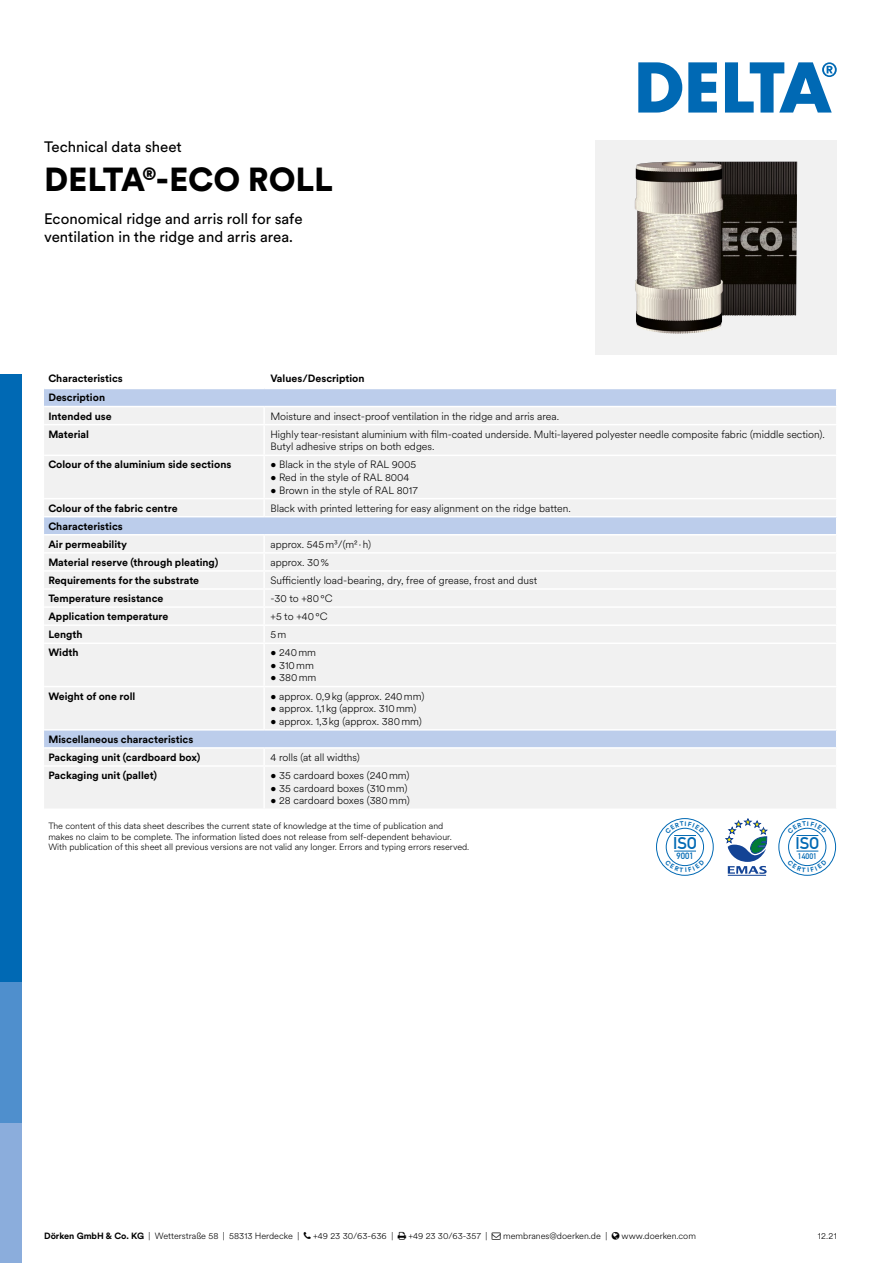
<style>
.page{position:relative;width:893px;height:1263px;background:#fff}
.page>*{position:absolute;margin:0;border:0;box-sizing:border-box;transform-origin:0 0}
.t1{font:900 33px "Circular XX";color:#000}
.t2{font:700 16.65px "DIN Alternate";color:#0069b4}
.t3{font:15px/18px "Circular XX";color:#000}
.t4{font:300 10.5px/12.6px "Circular XX";color:#000}
.t5{font:700 10.5px/18.1px "Circular XX";color:#000}
.t6{font:300 9px/10.8px "Circular XX";color:#000}
.t7{font:700 9px "DIN Alternate";color:#0069b4}
.t8{font:700 7.95px "DIN Alternate";color:#0069b4}
.s1{font-weight:700}
</style>
<div class="page">
<div style="left:44px;top:388px;width:793px;height:19px;background:#bccdeb"></div>
<div style="left:44px;top:408px;width:792px;height:400px;background:#f1f1f1"></div>
<svg style="left:44px;top:517px;width:792px;height:230px;fill:#f1f1f1"></svg>
<hr style="left:44px;top:388px;width:220px;height:1px;background:#fff">
<hr style="left:264px;top:388px;width:573px;height:1px;background:#fff">
<hr style="left:44px;top:406px;width:220px;height:1px;background:#fff">
<hr style="left:264px;top:406px;width:573px;height:1px;background:#fff">
<svg style="left:263px;top:408px;width:2px;height:16px"></svg>
<svg style="left:836px;top:389px;width:1px;height:17px"></svg>
<hr style="left:44px;top:424px;width:220px;height:1px;background:#fff">
<hr style="left:264px;top:424px;width:573px;height:1px;background:#fff">
<hr style="left:263px;top:425px;width:2px;height:30px;background:#fff">
<hr style="left:44px;top:455px;width:220px;height:1px;background:#fff">
<hr style="left:264px;top:455px;width:573px;height:1px;background:#fff">
<hr style="left:263px;top:456px;width:2px;height:42px;background:#fff">
<hr style="left:44px;top:498px;width:220px;height:1px;background:#fff">
<hr style="left:264px;top:498px;width:573px;height:1px;background:#fff">
<svg style="left:263px;top:499px;width:2px;height:17px"></svg>
<hr style="left:44px;top:516px;width:220px;height:1px;background:#fff">
<hr style="left:264px;top:516px;width:573px;height:1px;background:#fff">
<hr style="left:44px;top:534px;width:220px;height:1px;background:#fff">
<hr style="left:264px;top:534px;width:573px;height:1px;background:#fff">
<hr style="left:44px;top:552px;width:220px;height:2px;background:#fff">
<hr style="left:264px;top:552px;width:573px;height:2px;background:#fff">
<hr style="left:44px;top:570px;width:220px;height:2px;background:#fff">
<hr style="left:264px;top:570px;width:573px;height:2px;background:#fff">
<hr style="left:44px;top:588px;width:220px;height:2px;background:#fff">
<hr style="left:264px;top:588px;width:573px;height:2px;background:#fff">
<hr style="left:44px;top:606px;width:220px;height:2px;background:#fff">
<hr style="left:264px;top:606px;width:573px;height:2px;background:#fff">
<hr style="left:44px;top:624px;width:220px;height:2px;background:#fff">
<hr style="left:264px;top:624px;width:573px;height:2px;background:#fff">
<svg style="left:263px;top:535px;width:2px;height:107px"></svg>
<hr style="left:44px;top:642px;width:220px;height:2px;background:#fff">
<hr style="left:264px;top:642px;width:573px;height:2px;background:#fff">
<hr style="left:263px;top:644px;width:2px;height:42px;background:#fff">
<hr style="left:44px;top:686px;width:220px;height:1px;background:#fff">
<hr style="left:264px;top:686px;width:573px;height:1px;background:#fff">
<hr style="left:263px;top:687px;width:2px;height:42px;background:#fff">
<hr style="left:44px;top:729px;width:220px;height:1px;background:#fff">
<hr style="left:264px;top:729px;width:573px;height:1px;background:#fff">
<hr style="left:44px;top:747px;width:220px;height:2px;background:#fff">
<hr style="left:264px;top:747px;width:573px;height:2px;background:#fff">
<svg style="left:263px;top:749px;width:2px;height:16px"></svg>
<hr style="left:44px;top:765px;width:220px;height:2px;background:#fff">
<hr style="left:264px;top:765px;width:573px;height:2px;background:#fff">
<hr style="left:263px;top:767px;width:2px;height:41px;background:#fff">
<svg style="left:725px;top:818px;width:42px;height:56px"></svg>
<hr style="left:728px;top:875px;width:38px;height:1px;background:#134395">
<div style="left:778px;top:818px;width:58px;height:58px;border:1px solid #0069b4;border-radius:50%"></div>
<div style="left:788px;top:828px;width:38px;height:38px;border:1px solid #0069b4;border-radius:50%"></div>
<svg style="left:796px;top:851px;width:22px;height:1px"></svg>
<div style="left:656px;top:818px;width:58px;height:58px;border:1px solid #0069b4;border-radius:50%"></div>
<div style="left:666px;top:828px;width:38px;height:38px;border:1px solid #0069b4;border-radius:50%"></div>
<svg style="left:674px;top:851px;width:22px;height:1px"></svg>
<div style="left:595px;top:140px;width:242px;height:215px;background:#f1f1f1"></div>
<img style="left:635px;top:162px;width:162px;height:172px">
<div style="left:0;top:1123px;width:22px;height:140px;background:#8baddc"></div>
<div style="left:0;top:982px;width:22px;height:141px;background:#4f8fcd"></div>
<svg style="left:688px;top:62px;width:29px;height:51px"></svg>
<svg style="left:638px;top:62px;width:44px;height:51px"></svg>
<svg style="left:725px;top:62px;width:112px;height:51px"></svg>
<div style="left:0;top:375px;width:22px;height:607px;background:#0069b4"></div>
<svg style="left:787px;top:860px;width:40px;height:12px"></svg>
<svg style="left:787px;top:821px;width:40px;height:15px"></svg>
<svg style="left:665px;top:860px;width:40px;height:12px"></svg>
<svg style="left:665px;top:821px;width:40px;height:15px"></svg>
<h3 class="t3" style="left:44px;top:137px;width:139px">Technical data sheet</h3>
<h1 class="t1" style="left:44px;top:157px;width:290px">DELTA®-ECO ROLL</h1>
<h3 class="t3" style="left:44px;top:209px;width:260px">Economical ridge and arris roll for safe ventilation in the ridge and arris area.</h3>
<p class="t5" style="left:48px;top:369px;width:76px">Characteristics</p>
<p class="t5" style="left:270px;top:369px;width:96px">Values/Description</p>
<p class="t5" style="left:48px;top:388px;width:65px">Description<br>Intended use</p>
<p class="t4" style="left:270px;top:409px;width:290px">Moisture and insect-proof ventilation in the ridge and arris area.</p>
<p class="t5" style="left:48px;top:424px;width:42px">Material</p>
<p class="t4" style="left:270px;top:427px;width:556px">Highly tear-resistant aluminium with film-coated underside. Multi-layered polyester needle composite fabric (middle section).<br>Butyl adhesive strips on both edges.</p>
<p class="t5" style="left:48px;top:455px;width:185px">Colour of the aluminium side sections</p>
<p class="t4" style="left:270px;top:458px;width:147px">• Black in the style of RAL 9005</p>
<p class="t4" style="left:270px;top:470px;width:141px">• Red in the style of RAL 8004</p>
<p class="t4" style="left:270px;top:483px;width:149px">• Brown in the style of RAL 8017</p>
<p class="t5" style="left:48px;top:498px;width:131px">Colour of the fabric centre</p>
<p class="t4" style="left:270px;top:501px;width:302px">Black with printed lettering for easy alignment on the ridge batten.</p>
<p class="t5" style="left:48px;top:516px;width:80px">Characteristics<br>Air permeability</p>
<p class="t4" style="left:270px;top:537px;width:102px">approx. 545m³/(m²·h)</p>
<p class="t5" style="left:48px;top:553px;width:171px">Material reserve (through pleating)</p>
<p class="t4" style="left:270px;top:555px;width:60px">approx. 30%</p>
<p class="t5" style="left:48px;top:571px;width:152px">Requirements for the substrate</p>
<p class="t4" style="left:270px;top:573px;width:268px">Sufficiently load-bearing, dry, free of grease, frost and dust</p>
<p class="t5" style="left:48px;top:589px;width:117px">Temperature resistance</p>
<p class="t4" style="left:270px;top:592px;width:64px">-30 to +80°C</p>
<p class="t5" style="left:48px;top:607px;width:122px">Application temperature</p>
<p class="t4" style="left:270px;top:610px;width:59px">+5 to +40°C</p>
<p class="t5" style="left:48px;top:625px;width:36px">Length</p>
<p class="t4" style="left:270px;top:628px;width:17px">5m</p>
<p class="t5" style="left:48px;top:643px;width:32px">Width</p>
<p class="t4" style="left:270px;top:646px;width:47px">• 240mm</p>
<p class="t4" style="left:270px;top:658px;width:45px">• 310mm</p>
<p class="t4" style="left:270px;top:671px;width:47px">• 380mm</p>
<p class="t5" style="left:48px;top:686px;width:88px">Weight of one roll</p>
<p class="t4" style="left:270px;top:689px;width:155px">• approx. 0,9kg (approx. 240mm)</p>
<p class="t4" style="left:270px;top:702px;width:148px">• approx. 1,1 kg (approx. 310mm)</p>
<p class="t4" style="left:270px;top:714px;width:153px">• approx. 1,3kg (approx. 380mm)</p>
<p class="t5" style="left:48px;top:730px;width:154px">Miscellaneous characteristics<br>Packaging unit (cardboard box)</p>
<p class="t4" style="left:270px;top:750px;width:91px">4 rolls (at all widths)</p>
<p class="t5" style="left:48px;top:766px;width:110px">Packaging unit (pallet)</p>
<p class="t4" style="left:270px;top:768px;width:141px">• 35 cardoard boxes (240mm)</p>
<p class="t4" style="left:270px;top:781px;width:138px">• 35 cardoard boxes (310mm)</p>
<p class="t4" style="left:270px;top:794px;width:141px">• 28 cardoard boxes (380mm)</p>
<p class="t6" style="left:48px;top:820px;width:422px">The content of this data sheet describes the current state of knowledge at the time of publication and makes no claim to be complete. The information listed does not release from self-dependent behaviour.<br>With publication of this sheet all previous versions are not valid any longer. Errors and typing errors reserved.</p>
<h2 class="t2" style="left:673px;top:831px;width:25px">ISO</h2>
<p class="t7" style="left:676px;top:849px;width:19px">9001</p>
<h2 class="t2" style="left:795px;top:831px;width:25px">ISO</h2>
<p class="t8" style="left:798px;top:850px;width:21px">14001</p>
<p class="t6" style="left:44px;top:1230px;width:257px"><span class="s1">Dörken GmbH &amp; Co. KG</span> | Wetterstraße 58 | 58313 Herdecke |</p>
<p class="t6" style="left:313px;top:1230px;width:82px">+49 23 30/63-636 |</p>
<p class="t6" style="left:408px;top:1230px;width:80px">+49 23 30/63-357 |</p>
<p class="t6" style="left:503px;top:1230px;width:106px">membranes@doerken.de |</p>
<p class="t6" style="left:622px;top:1230px;width:76px">www.doerken.com</p>
<p class="t6" style="left:818px;top:1230px;width:20px">12.21</p>
</div>
